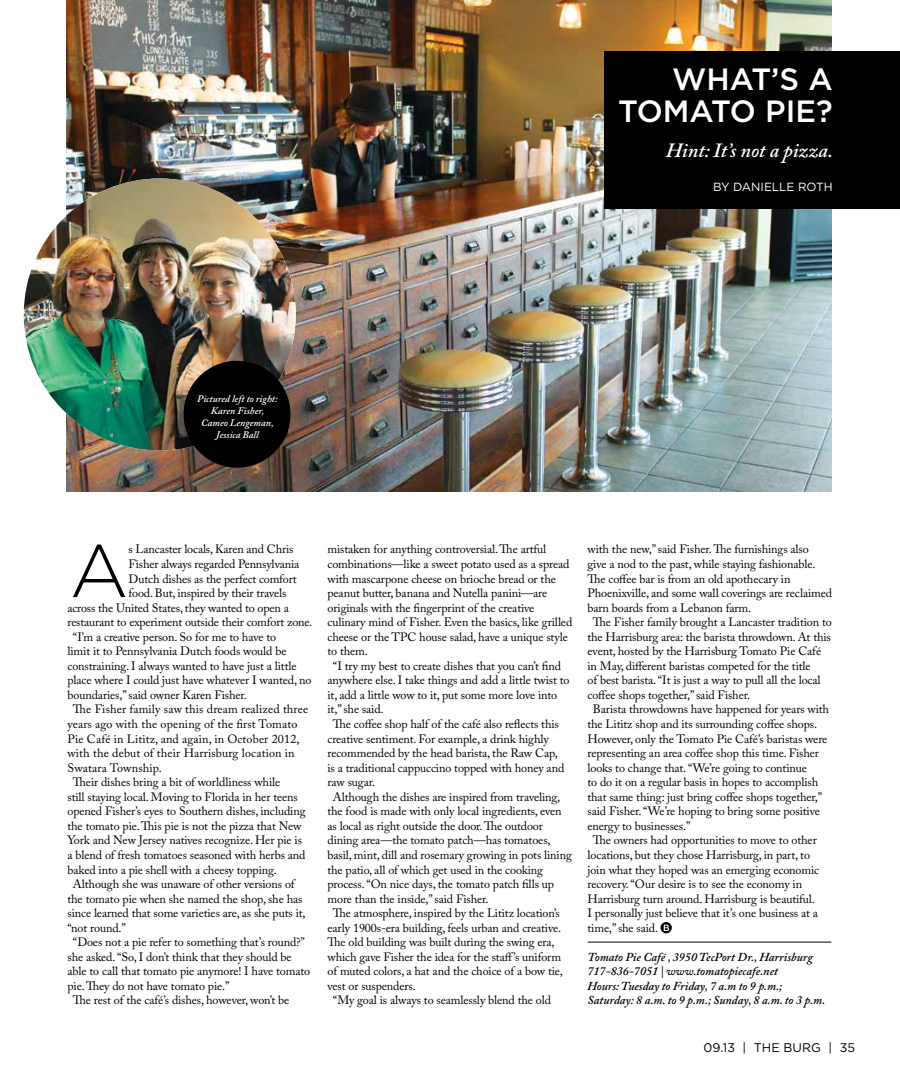
<style>
.page{position:relative;width:900px;height:1080px;background:#fff}
.page>*{position:absolute;margin:0;border:0;box-sizing:border-box;transform-origin:0 0}
.t1{font:300 74.5px "Gotham";color:#000}
.t2{font:500 30.75px "Gotham";color:#fff}
.t3{font:italic 600 20.12px "Adobe Caslon Pro";color:#fff}
.t4{font:12.5px "Gotham";color:#000}
.t5{font:12.12px "Adobe Caslon Pro";letter-spacing:-.01em;color:#000}
.t6{font:12.12px "Adobe Caslon Pro";letter-spacing:.01em;color:#000}
.t7{font:italic 600 12.12px/14.5px "Adobe Caslon Pro";color:#000}
.t8{font:11.88px "Gotham";color:#fff}
.t9{font:italic 600 10px/12px "Adobe Caslon Pro";color:#fff;text-align:center}
</style>
<div class="page">
<img style="left:67px;top:0;width:765px;height:491px">
<svg style="left:661px;top:922px;width:11px;height:11px"></svg>
<svg style="left:664px;top:925px;width:5px;height:6px"></svg>
<img style="left:24px;top:178px;width:272px;height:272px;border-radius:136px">
<div style="left:184px;top:361px;width:106px;height:107px;background:#000;border-radius:50%"></div>
<div style="left:605px;top:51px;width:295px;height:158px;background:#000"></div>
<hr style="left:588px;top:942px;width:243px;height:1px;background:#000">
<h2 class="t2" style="left:672px;top:61px;width:26px">WHAT</h2>
<h2 class="t2" style="left:771px;top:61px;width:57px">’S A</h2>
<h2 class="t2" style="left:618px;top:93px;width:43px">TOMATO</h2>
<h2 class="t2" style="left:765px;top:93px;width:69px">PIE?</h2>
<h3 class="t3" style="left:666px;top:138px;width:168px">Hint: It’s not a pizza.</h3>
<p class="t8" style="left:713px;top:180px;width:37px">BY DANI</p>
<p class="t8" style="left:764px;top:180px;width:44px">ELLE ROT</p>
<p class="t8" style="left:824px;top:180px;width:10px">H</p>
<p class="t9" style="left:197px;top:392px;width:82px">Pictured left to right:<br>Karen Fisher,<br>Cameo Lengeman,<br>Jessica Ball</p>
<h1 class="t1" style="left:70px;top:530px;width:60px">A</h1>
<p class="t5" style="left:129px;top:542px;width:167px">s Lancaster locals, Karen and Chris</p>
<p class="t5" style="left:129px;top:557px;width:172px">Fisher always regarded Pennsylvania</p>
<p class="t5" style="left:129px;top:571px;width:170px">Dutch dishes as the perfect comfort</p>
<p class="t5" style="left:129px;top:586px;width:159px">food. But, inspired by their travels</p>
<p class="t5" style="left:68px;top:600px;width:223px">across the United States, they wanted to open a</p>
<p class="t5" style="left:68px;top:615px;width:246px">restaurant to experiment outside their comfort zone.</p>
<p class="t5" style="left:73px;top:629px;width:205px">“I’m a creative person. So for me to have to</p>
<p class="t5" style="left:68px;top:644px;width:221px">limit it to Pennsylvania Dutch foods would be</p>
<p class="t5" style="left:68px;top:659px;width:231px">constraining. I always wanted to have just a little</p>
<p class="t5" style="left:68px;top:673px;width:246px">place where I could just have whatever I wanted, no</p>
<p class="t5" style="left:68px;top:688px;width:181px">boundaries,” said owner Karen Fisher.</p>
<p class="t6" style="left:73px;top:702px;width:237px">The Fisher family saw this dream realized three</p>
<p class="t6" style="left:68px;top:717px;width:231px">years ago with the opening of the first Tomato</p>
<p class="t6" style="left:68px;top:731px;width:234px">Pie Café in Lititz, and again, in October 2012,</p>
<p class="t6" style="left:68px;top:746px;width:229px">with the debut of their Harrisburg location in</p>
<p class="t6" style="left:68px;top:760px;width:96px">Swatara Township.</p>
<p class="t5" style="left:73px;top:775px;width:209px">Their dishes bring a bit of worldliness while</p>
<p class="t5" style="left:68px;top:789px;width:232px">still staying local. Moving to Florida in her teens</p>
<p class="t5" style="left:68px;top:804px;width:240px">opened Fisher’s eyes to Southern dishes, including</p>
<p class="t5" style="left:68px;top:819px;width:236px">the tomato pie. This pie is not the pizza that New</p>
<p class="t5" style="left:68px;top:833px;width:236px">York and New Jersey natives recognize. Her pie is</p>
<p class="t5" style="left:68px;top:848px;width:240px">a blend of fresh tomatoes seasoned with herbs and</p>
<p class="t5" style="left:68px;top:862px;width:211px">baked into a pie shell with a cheesy topping.</p>
<p class="t5" style="left:73px;top:877px;width:223px">Although she was unaware of other versions of</p>
<p class="t5" style="left:68px;top:891px;width:237px">the tomato pie when she named the shop, she has</p>
<p class="t5" style="left:68px;top:906px;width:240px">since learned that some varieties are, as she puts it,</p>
<p class="t5" style="left:68px;top:920px;width:60px">“not round.”</p>
<p class="t5" style="left:73px;top:935px;width:234px">“Does not a pie refer to something that’s round?”</p>
<p class="t5" style="left:68px;top:950px;width:226px">she asked. “So, I don’t think that they should be</p>
<p class="t5" style="left:68px;top:964px;width:244px">able to call that tomato pie anymore! I have tomato</p>
<p class="t5" style="left:68px;top:979px;width:164px">pie. They do not have tomato pie.”</p>
<p class="t5" style="left:73px;top:993px;width:218px">The rest of the café’s dishes, however, won’t be</p>
<p class="t5" style="left:328px;top:542px;width:220px">mistaken for anything controversial. The artful</p>
<p class="t5" style="left:328px;top:557px;width:243px">combinations—like a sweet potato used as a spread</p>
<p class="t5" style="left:328px;top:571px;width:230px">with mascarpone cheese on brioche bread or the</p>
<p class="t5" style="left:328px;top:586px;width:221px">peanut butter, banana and Nutella panini—are</p>
<p class="t5" style="left:328px;top:600px;width:208px">originals with the fingerprint of the creative</p>
<p class="t5" style="left:328px;top:615px;width:246px">culinary mind of Fisher. Even the basics, like grilled</p>
<p class="t5" style="left:328px;top:629px;width:242px">cheese or the TPC house salad, have a unique style</p>
<p class="t5" style="left:328px;top:644px;width:42px">to them.</p>
<p class="t5" style="left:333px;top:659px;width:230px">“I try my best to create dishes that you can’t find</p>
<p class="t5" style="left:328px;top:673px;width:244px">anywhere else. I take things and add a little twist to</p>
<p class="t5" style="left:328px;top:688px;width:231px">it, add a little wow to it, put some more love into</p>
<p class="t5" style="left:328px;top:702px;width:58px">it,” she said.</p>
<p class="t5" style="left:333px;top:717px;width:227px">The coffee shop half of the café also reflects this</p>
<p class="t5" style="left:328px;top:731px;width:223px">creative sentiment. For example, a drink highly</p>
<p class="t5" style="left:328px;top:746px;width:232px">recommended by the head barista, the Raw Cap,</p>
<p class="t5" style="left:328px;top:760px;width:238px">is a traditional cappuccino topped with honey and</p>
<p class="t5" style="left:328px;top:775px;width:49px">raw sugar.</p>
<p class="t5" style="left:333px;top:789px;width:229px">Although the dishes are inspired from traveling,</p>
<p class="t5" style="left:328px;top:804px;width:236px">the food is made with only local ingredients, even</p>
<p class="t5" style="left:328px;top:819px;width:217px">as local as right outside the door. The outdoor</p>
<p class="t5" style="left:328px;top:833px;width:225px">dining area—the tomato patch—has tomatoes,</p>
<p class="t5" style="left:328px;top:848px;width:246px">basil, mint, dill and rosemary growing in pots lining</p>
<p class="t5" style="left:328px;top:862px;width:217px">the patio, all of which get used in the cooking</p>
<p class="t5" style="left:328px;top:877px;width:228px">process. “On nice days, the tomato patch fills up</p>
<p class="t5" style="left:328px;top:891px;width:163px">more than the inside,” said Fisher.</p>
<p class="t5" style="left:333px;top:906px;width:228px">The atmosphere, inspired by the Lititz location’s</p>
<p class="t5" style="left:328px;top:920px;width:235px">early 1900s-era building, feels urban and creative.</p>
<p class="t5" style="left:328px;top:935px;width:229px">The old building was built during the swing era,</p>
<p class="t5" style="left:328px;top:950px;width:235px">which gave Fisher the idea for the staff’s uniform</p>
<p class="t5" style="left:328px;top:964px;width:237px">of muted colors, a hat and the choice of a bow tie,</p>
<p class="t5" style="left:328px;top:979px;width:90px">vest or suspenders.</p>
<p class="t5" style="left:333px;top:993px;width:220px">“My goal is always to seamlessly blend the old</p>
<p class="t5" style="left:588px;top:542px;width:223px">with the new,” said Fisher. The furnishings also</p>
<p class="t5" style="left:588px;top:557px;width:230px">give a nod to the past, while staying fashionable.</p>
<p class="t5" style="left:588px;top:571px;width:205px">The coffee bar is from an old apothecary in</p>
<p class="t5" style="left:588px;top:586px;width:246px">Phoenixville, and some wall coverings are reclaimed</p>
<p class="t5" style="left:588px;top:600px;width:165px">barn boards from a Lebanon farm.</p>
<p class="t5" style="left:593px;top:615px;width:240px">The Fisher family brought a Lancaster tradition to</p>
<p class="t5" style="left:588px;top:629px;width:245px">the Harrisburg area: the barista throwdown. At this</p>
<p class="t5" style="left:588px;top:644px;width:235px">event, hosted by the Harrisburg Tomato Pie Café</p>
<p class="t5" style="left:588px;top:659px;width:225px">in May, different baristas competed for the title</p>
<p class="t5" style="left:588px;top:673px;width:235px">of best barista. “It is just a way to pull all the local</p>
<p class="t5" style="left:588px;top:688px;width:164px">coffee shops together,” said Fisher.</p>
<p class="t5" style="left:593px;top:702px;width:238px">Barista throwdowns have happened for years with</p>
<p class="t5" style="left:588px;top:717px;width:231px">the Lititz shop and its surrounding coffee shops.</p>
<p class="t5" style="left:588px;top:731px;width:241px">However, only the Tomato Pie Café’s baristas were</p>
<p class="t5" style="left:588px;top:746px;width:233px">representing an area coffee shop this time. Fisher</p>
<p class="t5" style="left:588px;top:760px;width:221px">looks to change that. “We’re going to continue</p>
<p class="t5" style="left:588px;top:775px;width:232px">to do it on a regular basis in hopes to accomplish</p>
<p class="t5" style="left:588px;top:789px;width:236px">that same thing: just bring coffee shops together,”</p>
<p class="t5" style="left:588px;top:804px;width:234px">said Fisher. “We’re hoping to bring some positive</p>
<p class="t5" style="left:588px;top:819px;width:105px">energy to businesses.”</p>
<p class="t5" style="left:593px;top:833px;width:225px">The owners had opportunities to move to other</p>
<p class="t5" style="left:588px;top:848px;width:224px">locations, but they chose Harrisburg, in part, to</p>
<p class="t5" style="left:588px;top:862px;width:233px">join what they hoped was an emerging economic</p>
<p class="t5" style="left:588px;top:877px;width:216px">recovery. “Our desire is to see the economy in</p>
<p class="t5" style="left:588px;top:891px;width:229px">Harrisburg turn around. Harrisburg is beautiful.</p>
<p class="t5" style="left:588px;top:906px;width:232px">I personally just believe that it’s one business at a</p>
<p class="t5" style="left:588px;top:920px;width:72px">time,” she said.</p>
<p class="t7" style="left:588px;top:949px;width:239px">Tomato Pie Café , 3950 TecPort Dr., Harrisburg 717-836-7051 | www.tomatopiecafe.net<br>Hours: Tuesday to Friday, 7 a.m to 9 p.m.; Saturday: 8 a.m. to 9 p.m.; Sunday, 8 a.m. to 3 p.m.</p>
<p class="t4" style="left:704px;top:1041px;width:153px">09.13 | THE BURG | 35</p>
</div>
